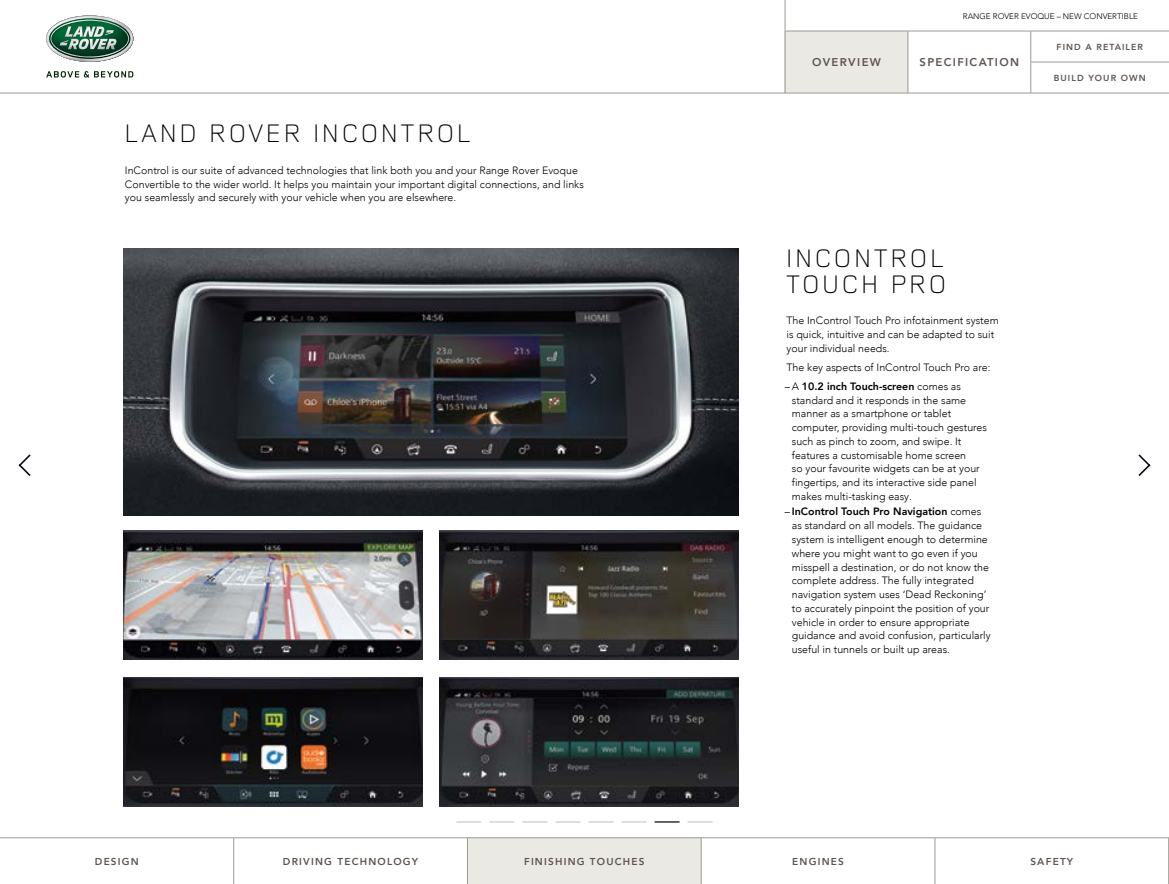
<style>
.page{position:relative;width:1169px;height:884px;background:#fff}
.page>*{position:absolute;margin:0;border:0;box-sizing:border-box;transform-origin:0 0}
.t1{font:300 26.25px/26.2px "Land Rover Wide";color:#000}
.t2{font:800 11.25px "Avenir LT Com";letter-spacing:.12em;color:#5e5551}
.t3{font:300 10.62px/13.8px "Avenir LT Com";color:#000}
.t4{font:800 10px "Avenir LT Com";letter-spacing:.12em;color:#5e5551}
.t5{font:800 8.75px "Avenir LT Com";letter-spacing:.12em;color:#5e5551}
.t6{font:300 8.12px "Avenir LT Com";color:#000}
.s1{font-weight:800}
</style>
<div class="page">
<svg style="left:46px;top:71px;width:87px;height:7px"></svg>
<svg style="left:46px;top:16px;width:87px;height:46px"></svg>
<img style="left:123px;top:248px;width:615px;height:268px">
<img style="left:123px;top:531px;width:299px;height:128px">
<img style="left:123px;top:677px;width:299px;height:129px">
<img style="left:439px;top:531px;width:299px;height:128px">
<img style="left:439px;top:677px;width:299px;height:129px">
<div style="left:784px;top:31px;width:123px;height:62px;background:#ebe9e4"></div>
<div style="left:467px;top:837px;width:234px;height:47px;background:#ebe9e4"></div>
<svg style="left:621px;top:821px;width:25px;height:1px"></svg>
<svg style="left:654px;top:821px;width:25px;height:1px"></svg>
<svg style="left:687px;top:821px;width:25px;height:1px"></svg>
<svg style="left:588px;top:821px;width:25px;height:1px"></svg>
<svg style="left:555px;top:821px;width:25px;height:1px"></svg>
<svg style="left:522px;top:821px;width:25px;height:1px"></svg>
<svg style="left:489px;top:821px;width:25px;height:1px"></svg>
<svg style="left:456px;top:821px;width:25px;height:1px"></svg>
<svg style="left:1138px;top:454px;width:12px;height:22px"></svg>
<svg style="left:19px;top:454px;width:12px;height:22px"></svg>
<hr style="left:0;top:93px;width:1168px;height:1px;background:#999b92">
<hr style="left:784px;top:0;width:1px;height:31px;background:#999b92">
<hr style="left:784px;top:31px;width:123px;height:1px;background:#999b92">
<hr style="left:784px;top:31px;width:1px;height:31px;background:#999b92">
<hr style="left:907px;top:31px;width:123px;height:1px;background:#999b92">
<hr style="left:907px;top:31px;width:1px;height:31px;background:#999b92">
<hr style="left:1030px;top:31px;width:1px;height:31px;background:#999b92">
<hr style="left:784px;top:62px;width:1px;height:31px;background:#999b92">
<hr style="left:907px;top:62px;width:1px;height:31px;background:#999b92">
<hr style="left:1030px;top:62px;width:1px;height:31px;background:#999b92">
<hr style="left:1030px;top:31px;width:138px;height:1px;background:#999b92">
<hr style="left:1030px;top:62px;width:138px;height:1px;background:#999b92">
<hr style="left:0;top:837px;width:234px;height:1px;background:#999b92">
<hr style="left:234px;top:837px;width:233px;height:1px;background:#999b92">
<hr style="left:233px;top:838px;width:1px;height:46px;background:#999b92">
<hr style="left:467px;top:837px;width:234px;height:1px;background:#999b92">
<hr style="left:467px;top:838px;width:1px;height:46px;background:#999b92">
<hr style="left:701px;top:837px;width:233px;height:1px;background:#999b92">
<hr style="left:700px;top:838px;width:1px;height:46px;background:#999b92">
<hr style="left:934px;top:837px;width:234px;height:1px;background:#999b92">
<hr style="left:934px;top:838px;width:1px;height:46px;background:#999b92">
<hr style="left:1168px;top:838px;width:1px;height:46px;background:#999b92">
<p class="t6" style="left:962px;top:11px;width:176px">RANGE ROVER EVOQUE – NEW CONVERTIBLE</p>
<h1 class="t1" style="left:123px;top:118px;width:350px">LAND ROVER INCONTROL</h1>
<p class="t3" style="left:125px;top:163px;width:460px">InControl is our suite of advanced technologies that link both you and your Range Rover Evoque<br>Convertible to the wider world. It helps you maintain your important digital connections, and links you seamlessly and securely with your vehicle when you are elsewhere.</p>
<p class="t2" style="left:812px;top:56px;width:70px">OVERVIEW</p>
<p class="t2" style="left:919px;top:56px;width:101px">SPECIFICATION</p>
<p class="t5" style="left:1056px;top:42px;width:88px">FIND A RETAILER</p>
<p class="t5" style="left:1053px;top:73px;width:93px">BUILD YOUR OWN</p>
<h1 class="t1" style="left:784px;top:242px;width:164px">INCONTROL<br>TOUCH PRO</h1>
<p class="t3" style="left:786px;top:314px;width:214px">The InControl Touch Pro infotainment system is quick, intuitive and can be adapted to suit your individual needs.</p>
<p class="t3" style="left:786px;top:360px;width:205px">The key aspects of InControl Touch Pro are:</p>
<p class="t3" style="left:791px;top:379px;width:197px;text-indent:-7px">– A <span class="s1">10.2 inch Touch-screen</span> comes as standard and it responds in the same manner as a smartphone or tablet computer, providing multi-touch gestures such as pinch to zoom, and swipe. It features a customisable home screen<br>so your favourite widgets can be at your fingertips, and its interactive side panel makes multi-tasking easy.</p>
<p class="t3" style="left:791px;top:505px;width:200px;text-indent:-7px">– <span class="s1">InControl Touch Pro Navigation</span> comes as standard on all models. The guidance system is intelligent enough to determine where you might want to go even if you misspell a destination, or do not know the complete address. The fully integrated navigation system uses ‘Dead Reckoning’ to accurately pinpoint the position of your vehicle in order to ensure appropriate guidance and avoid confusion, particularly useful in tunnels or built up areas.</p>
<p class="t4" style="left:95px;top:855px;width:45px">DESIGN</p>
<p class="t4" style="left:283px;top:855px;width:137px">DRIVING TECHNOLOGY</p>
<p class="t4" style="left:524px;top:855px;width:122px">FINISHING TOUCHES</p>
<p class="t4" style="left:792px;top:855px;width:53px">ENGINES</p>
<p class="t4" style="left:1030px;top:855px;width:44px">SAFETY</p>
</div>
